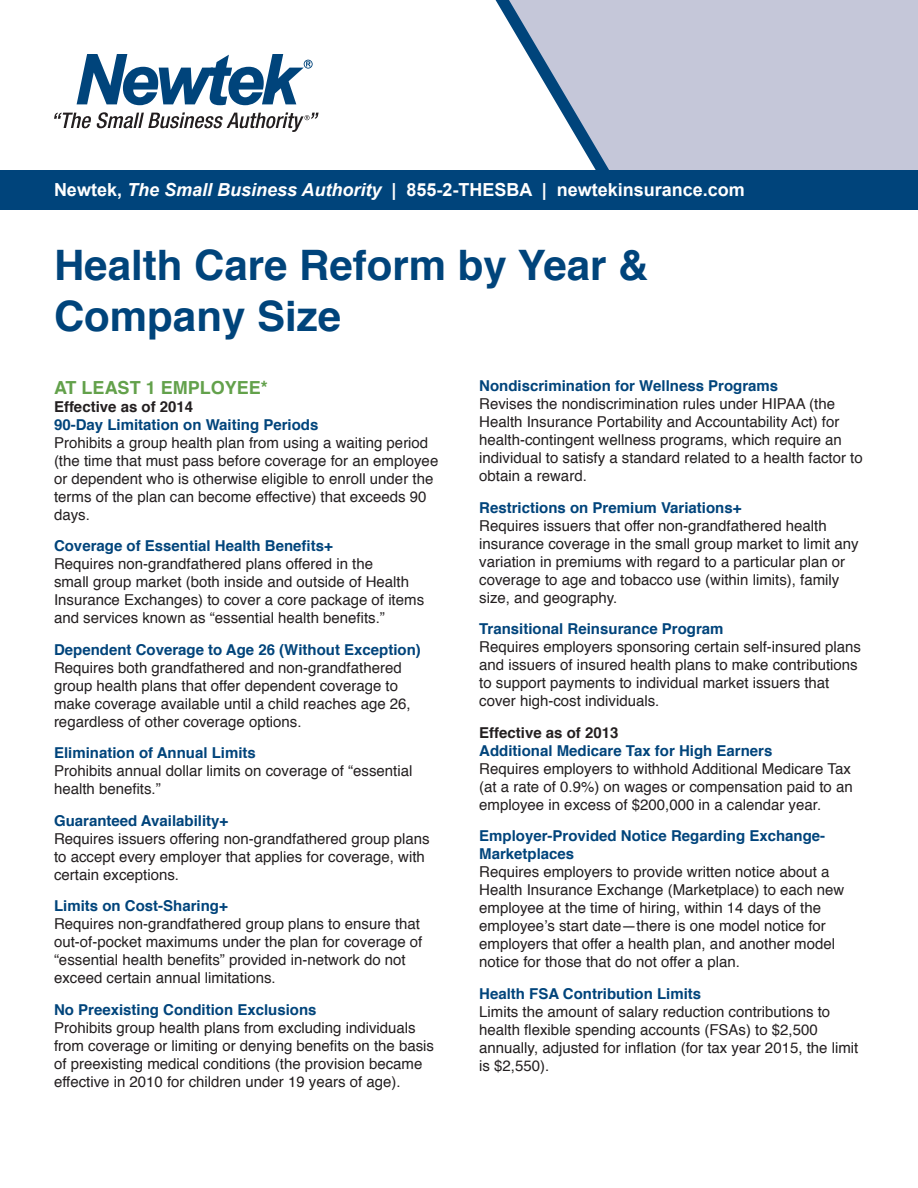
<style>
.page{position:relative;width:918px;height:1188px;background:#fff}
.page>*{position:absolute;margin:0;border:0;box-sizing:border-box;transform-origin:0 0}
.t1{font:700 42px/50.4px "Helvetica";color:#00447b}
.t2{font:700 18px "Arial";color:#fff}
.t3{font:700 18px "Helvetica";color:#63a14b}
.t4{font:15px/18px "Helvetica";color:#231f20}
.s1{font-style:italic}
.s2{font-weight:700}
.s3{font-weight:700;color:#00447b}
</style>
<div class="page">
<svg style="left:509px;top:0;width:409px;height:170px;background:#c4c8d9"></svg>
<div style="left:0;top:170px;width:918px;height:39px;background:#00447b"></div>
<svg style="left:77px;top:54px;width:236px;height:51px"></svg>
<svg style="left:54px;top:112px;width:265px;height:20px"></svg>
<p class="t2" style="left:54px;top:178px;width:692px">Newtek, <span class="s1">The Small Business Authority</span> | 855-2-THESBA | newtekinsurance.com</p>
<p class="t1" style="left:54px;top:241px;width:596px">Health Care Reform by Year &amp;<br>Company Size</p>
<p class="t3" style="left:54px;top:373px;width:215px">AT LEAST 1 EMPLOYEE*</p>
<p class="t4" style="left:54px;top:398px;width:386px"><span class="s2">Effective as of 2014<br></span><span class="s3">90-Day Limitation on Waiting Periods<br></span>Prohibits a group health plan from using a waiting period (the time that must pass before coverage for an employee or dependent who is otherwise eligible to enroll under the terms of the plan can become effective) that exceeds 90 days.</p>
<p class="t4" style="left:54px;top:537px;width:372px"><span class="s3">Coverage of Essential Health Benefits+<br></span>Requires non-grandfathered plans offered in the<br>small group market (both inside and outside of Health Insurance Exchanges) to cover a core package of items and services known as “essential health benefits.”</p>
<p class="t4" style="left:54px;top:641px;width:368px"><span class="s3">Dependent Coverage to Age 26 (Without Exception)<br></span>Requires both grandfathered and non-grandfathered group health plans that offer dependent coverage to make coverage available until a child reaches age 26, regardless of other coverage options.</p>
<p class="t4" style="left:54px;top:744px;width:360px"><span class="s3">Elimination of Annual Limits<br></span>Prohibits annual dollar limits on coverage of “essential health benefits.”</p>
<p class="t4" style="left:54px;top:812px;width:377px"><span class="s3">Guaranteed Availability+<br></span>Requires issuers offering non-grandfathered group plans to accept every employer that applies for coverage, with certain exceptions.</p>
<p class="t4" style="left:54px;top:897px;width:370px"><span class="s3">Limits on Cost-Sharing+<br></span>Requires non-grandfathered group plans to ensure that out-of-pocket maximums under the plan for coverage of “essential health benefits” provided in-network do not exceed certain annual limitations.</p>
<p class="t4" style="left:54px;top:1001px;width:382px"><span class="s3">No Preexisting Condition Exclusions<br></span>Prohibits group health plans from excluding individuals from coverage or limiting or denying benefits on the basis of preexisting medical conditions (the provision became effective in 2010 for children under 19 years of age).</p>
<p class="t4" style="left:479px;top:377px;width:385px"><span class="s3">Nondiscrimination for Wellness Programs<br></span>Revises the nondiscrimination rules under HIPAA (the Health Insurance Portability and Accountability Act) for health-contingent wellness programs, which require an individual to satisfy a standard related to a health factor to obtain a reward.</p>
<p class="t4" style="left:479px;top:499px;width:381px"><span class="s3">Restrictions on Premium Variations+<br></span>Requires issuers that offer non-grandfathered health insurance coverage in the small group market to limit any variation in premiums with regard to a particular plan or coverage to age and tobacco use (within limits), family size, and geography.</p>
<p class="t4" style="left:479px;top:620px;width:383px"><span class="s3">Transitional Reinsurance Program<br></span>Requires employers sponsoring certain self-insured plans and issuers of insured health plans to make contributions to support payments to individual market issuers that cover high-cost individuals.</p>
<p class="t4" style="left:479px;top:724px;width:375px"><span class="s2">Effective as of 2013<br></span><span class="s3">Additional Medicare Tax for High Earners<br></span>Requires employers to withhold Additional Medicare Tax (at a rate of 0.9%) on wages or compensation paid to an employee in excess of $200,000 in a calendar year.</p>
<p class="t4" style="left:479px;top:827px;width:367px"><span class="s3">Employer-Provided Notice Regarding Exchange-Marketplaces<br></span>Requires employers to provide written notice about a Health Insurance Exchange (Marketplace) to each new employee at the time of hiring, within 14 days of the employee’s start date—there is one model notice for employers that offer a health plan, and another model notice for those that do not offer a plan.</p>
<p class="t4" style="left:479px;top:985px;width:381px"><span class="s3">Health FSA Contribution Limits<br></span>Limits the amount of salary reduction contributions to health flexible spending accounts (FSAs) to $2,500 annually, adjusted for inflation (for tax year 2015, the limit is $2,550).</p>
</div>
